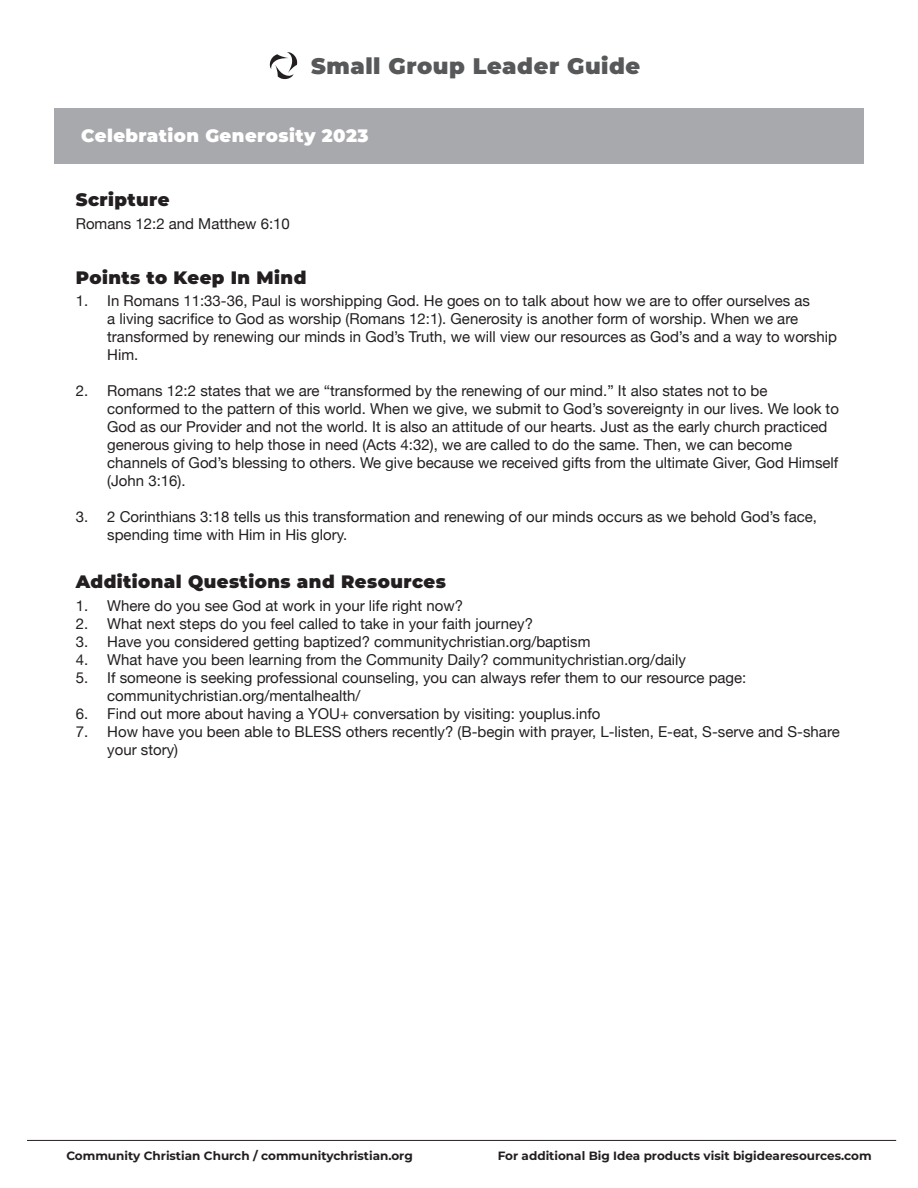
<style>
.page{position:relative;width:918px;height:1188px;background:#fff}
.page>*{position:absolute;margin:0;border:0;box-sizing:border-box;transform-origin:0 0}
.t1{font:900 22.5px "Montserrat";letter-spacing:.025em;color:#57585a}
.Title_medium{font:900 18px "Montserrat";letter-spacing:.025em;color:#231f20}
.Title_medium-2{font:900 18px "Montserrat";letter-spacing:.025em;color:#fff}
.Questions{font:15px/18px "Helvetica Neue";color:#231f20}
.t2{font:700 12px "Montserrat";color:#231f20}
</style>
<div class="page">
<hr style="left:27px;top:1140px;width:869px;height:1px;background:#231f20">
<div style="left:54px;top:108px;width:810px;height:55px;background:#a8a9ad"></div>
<svg style="left:269px;top:52px;width:29px;height:28px"></svg>
<h1 class="t1" style="left:311px;top:51px;width:331px">Small Group Leader Guide</h1>
<p class="Title_medium-2" style="left:81px;top:124px;width:289px">Celebration Generosity 2023</p>
<p class="Title_medium" style="left:76px;top:188px;width:95px">Scripture</p>
<p class="Questions" style="left:76px;top:215px;width:216px">Romans 12:2 and Matthew 6:10</p>
<p class="Title_medium" style="left:76px;top:266px;width:232px">Points to Keep In Mind</p>
<p class="Questions" style="left:107px;top:293px;width:731px;text-indent:-32px">1. In Romans 11:33-36, Paul is worshipping God. He goes on to talk about how we are to offer ourselves as<br>a living sacrifice to God as worship (Romans 12:1). Generosity is another form of worship. When we are transformed by renewing our minds in God’s Truth, we will view our resources as God’s and a way to worship Him.</p>
<p class="Questions" style="left:107px;top:383px;width:733px;text-indent:-32px">2. Romans 12:2 states that we are “transformed by the renewing of our mind.” It also states not to be conformed to the pattern of this world. When we give, we submit to God’s sovereignty in our lives. We look to God as our Provider and not the world. It is also an attitude of our hearts. Just as the early church practiced generous giving to help those in need (Acts 4:32), we are called to do the same. Then, we can become channels of God’s blessing to others. We give because we received gifts from the ultimate Giver, God Himself (John 3:16).</p>
<p class="Questions" style="left:107px;top:509px;width:711px;text-indent:-32px">3. 2 Corinthians 3:18 tells us this transformation and renewing of our minds occurs as we behold God’s face, spending time with Him in His glory.</p>
<p class="Title_medium" style="left:76px;top:570px;width:372px">Additional Questions and Resources</p>
<p class="Questions" style="left:76px;top:597px;width:389px">1. Where do you see God at work in your life right now?</p>
<p class="Questions" style="left:76px;top:615px;width:459px">2. What next steps do you feel called to take in your faith journey?</p>
<p class="Questions" style="left:76px;top:633px;width:516px">3. Have you considered getting baptized? communitychristian.org/baptism</p>
<p class="Questions" style="left:76px;top:651px;width:612px">4. What have you been learning from the Community Daily? communitychristian.org/daily</p>
<p class="Questions" style="left:107px;top:669px;width:641px;text-indent:-32px">5. If someone is seeking professional counseling, you can always refer them to our resource page: communitychristian.org/mentalhealth/</p>
<p class="Questions" style="left:76px;top:705px;width:526px">6. Find out more about having a YOU+ conversation by visiting: youplus.info</p>
<p class="Questions" style="left:107px;top:723px;width:734px;text-indent:-32px">7. How have you been able to BLESS others recently? (B-begin with prayer, L-listen, E-eat, S-serve and S-share your story)</p>
<p class="t2" style="left:66px;top:1148px;width:348px">Community Christian Church / communitychristian.org</p>
<p class="t2" style="left:498px;top:1148px;width:375px">For additional Big Idea products visit bigidearesources.com</p>
</div>
